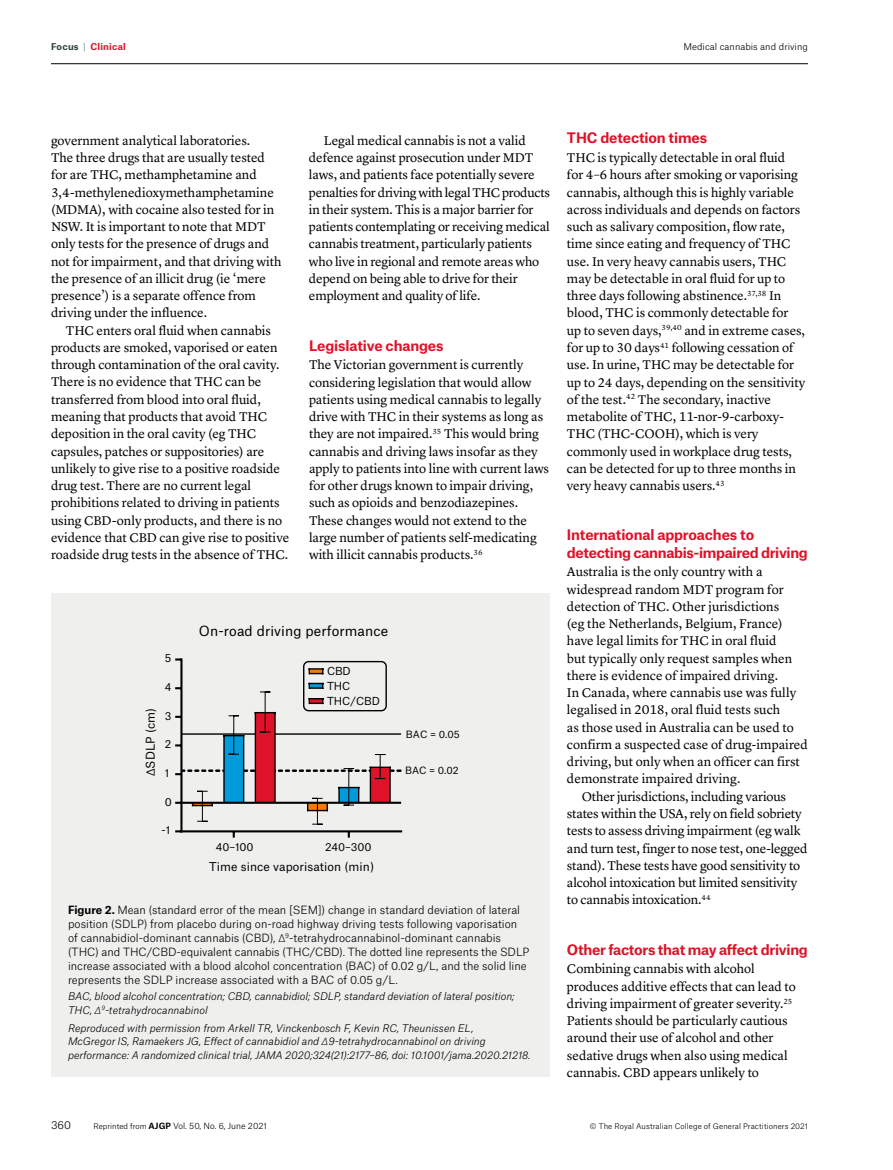
<style>
.page{position:relative;width:893px;height:1170px;background:#fff}
.page>*{position:absolute;margin:0;border:0;box-sizing:border-box;transform-origin:0 0}
.t1{font:700 13.8px/17.2px "Atlas Grotesk";letter-spacing:-.02em;color:#de1329}
.t2{font:13.5px "Atlas Grotesk";letter-spacing:.01em;color:#000}
.t3{font:13.2px/17.2px "Lyon Text";color:#000}
.t4{font:11.55px "Atlas Grotesk";letter-spacing:.005em;color:#000}
.t5{font:300 10.8px/14px "Atlas Grotesk";color:#000}
.t6{font:10.5px/14.9px "Atlas Grotesk";letter-spacing:-.005em;color:#000}
.t7{font:300 10.5px "Atlas Grotesk";color:#000}
.t8{font:italic 300 10.2px/13.5px "Atlas Grotesk";color:#000}
.t9{font:9.6px "Atlas Grotesk";color:#000}
.t10{font:300 9px "Atlas Grotesk";letter-spacing:.005em;color:#000}
.t11{font:700 9px "Atlas Grotesk";letter-spacing:.025em;color:#de1329}
.t12{font:300 8.25px "Atlas Grotesk";letter-spacing:-.005em;color:#000}
.t13{font:300 7.5px "Atlas Grotesk";letter-spacing:.01em;color:#000}
.s1{color:#2d4141}
.s2{font-weight:100;color:#2d4141}
.s3{font-family:"Helvetica Neue LT Std"}
.s4{font-weight:700}
.s5{font-size:7.5px}
</style>
<div class="page">
<hr style="left:51px;top:63px;width:757px;height:1px;background:#000">
<div style="left:51px;top:593px;width:499px;height:483px;background:#efefee"></div>
<hr style="left:180px;top:830px;width:222px;height:2px;background:#000">
<hr style="left:180px;top:658px;width:3px;height:174px;background:#000">
<svg style="left:175px;top:658px;width:226px;height:166px"></svg>
<p class="t11" style="left:51px;top:40px;width:76px"><span class="s1">Focus</span> <span class="s2">|</span> Clinical</p>
<p class="t10" style="left:683px;top:40px;width:126px">Medical cannabis and driving</p>
<p class="t3" style="left:51px;top:131px;width:232px">government analytical laboratories.<br>The three drugs that are usually tested for are THC, methamphetamine and 3,4-methylenedioxymethamphetamine (MDMA), with cocaine also tested for in NSW. It is important to note that MDT only tests for the presence of drugs and not for impairment, and that driving with the presence of an illicit drug (ie ‘mere presence’) is a separate offence from driving under the influence.</p>
<p class="t3" style="left:51px;top:320px;width:240px;text-indent:15px">THC enters oral fluid when cannabis products are smoked, vaporised or eaten through contamination of the oral cavity.<br>There is no evidence that THC can be transferred from blood into oral fluid, meaning that products that avoid THC deposition in the oral cavity (eg THC capsules, patches or suppositories) are unlikely to give rise to a positive roadside drug test. There are no current legal prohibitions related to driving in patients using CBD-only products, and there is no evidence that CBD can give rise to positive roadside drug tests in the absence of THC.</p>
<p class="t3" style="left:309px;top:131px;width:242px;text-indent:15px">Legal medical cannabis is not a valid defence against prosecution under MDT laws, and patients face potentially severe penalties for driving with legal THC products in their system. This is a major barrier for patients contemplating or receiving medical cannabis treatment, particularly patients who live in regional and remote areas who depend on being able to drive for their employment and quality of life.</p>
<p class="t1" style="left:309px;top:335px;width:136px">Legislative changes</p>
<p class="t3" style="left:309px;top:355px;width:242px">The Victorian government is currently considering legislation that would allow patients using medical cannabis to legally drive with THC in their systems as long as they are not impaired.<sup>35</sup> This would bring cannabis and driving laws insofar as they apply to patients into line with current laws for other drugs known to impair driving, such as opioids and benzodiazepines.<br>These changes would not extend to the large number of patients self-medicating with illicit cannabis products.<sup>36</sup></p>
<p class="t6" style="left:165px;top:649px;width:8px">5</p>
<p class="t4" style="left:141px;top:776px;width:70px;rotate:-90deg"><span class="s3">∆</span>SDLP (cm)</p>
<p class="t6" style="left:165px;top:678px;width:8px">4</p>
<p class="t6" style="left:165px;top:707px;width:8px">3</p>
<p class="t6" style="left:165px;top:735px;width:8px">2</p>
<p class="t6" style="left:165px;top:764px;width:6px">1</p>
<p class="t6" style="left:165px;top:793px;width:9px">0</p>
<p class="t6" style="left:161px;top:821px;width:10px">-1</p>
<p class="t2" style="left:199px;top:620px;width:191px">On-road driving performance</p>
<p class="t6" style="left:327px;top:662px;width:54px">CBD<br>THC<br>THC/CBD</p>
<p class="t9" style="left:406px;top:726px;width:55px">BAC = 0.05</p>
<p class="t9" style="left:405px;top:763px;width:55px">BAC = 0.02</p>
<p class="t6" style="left:216px;top:838px;width:39px">40–100</p>
<p class="t6" style="left:325px;top:838px;width:48px">240–300</p>
<p class="t4" style="left:209px;top:857px;width:167px">Time since vaporisation (min)</p>
<p class="t5" style="left:68px;top:901px;width:463px"><span class="s4">Figure 2.</span> Mean (standard error of the mean [SEM]) change in standard deviation of lateral position (SDLP) from placebo during on-road highway driving tests following vaporisation of cannabidiol-dominant cannabis (CBD), <span class="s3">Δ</span><sup>9</sup>-tetrahydrocannabinol-dominant cannabis (THC) and THC/CBD-equivalent cannabis (THC/CBD). The dotted line represents the SDLP increase associated with a blood alcohol concentration (BAC) of 0.02 g/L, and the solid line represents the SDLP increase associated with a BAC of 0.05 g/L.</p>
<p class="t8" style="left:68px;top:988px;width:448px">BAC, blood alcohol concentration; CBD, cannabidiol; SDLP, standard deviation of lateral position;<br>THC, <span class="s3">Δ</span><sup>9</sup>-tetrahydrocannabinol</p>
<p class="t8" style="left:68px;top:1019px;width:464px">Reproduced with permission from Arkell TR, Vinckenbosch F, Kevin RC, Theunissen EL,<br>McGregor IS, Ramaekers JG, Effect of cannabidiol and <span class="s3">Δ</span>9-tetrahydrocannabinol on driving performance: A randomized clinical trial, JAMA 2020;324(21):2177–86, doi: 10.1001/jama.2020.21218.</p>
<p class="t1" style="left:567px;top:128px;width:142px">THC detection times</p>
<p class="t3" style="left:567px;top:148px;width:240px">THC is typically detectable in oral fluid<br>for 4–6 hours after smoking or vaporising cannabis, although this is highly variable across individuals and depends on factors such as salivary composition, flow rate, time since eating and frequency of THC use. In very heavy cannabis users, THC may be detectable in oral fluid for up to three days following abstinence.<sup>37,38</sup> In blood, THC is commonly detectable for up to seven days,<sup>39,40</sup> and in extreme cases, for up to 30 days<sup>41</sup> following cessation of use. In urine, THC may be detectable for up to 24 days, depending on the sensitivity of the test.<sup>42</sup> The secondary, inactive metabolite of THC, 11-nor-9-carboxy-THC (THC-COOH), which is very commonly used in workplace drug tests, can be detected for up to three months in very heavy cannabis users.<sup>43</sup></p>
<p class="t1" style="left:567px;top:525px;width:242px">International approaches to detecting cannabis-impaired driving</p>
<p class="t3" style="left:567px;top:562px;width:197px">Australia is the only country with a</p>
<p class="t3" style="left:567px;top:579px;width:218px">widespread random MDT program for</p>
<p class="t3" style="left:567px;top:596px;width:214px">detection of THC. Other jurisdictions</p>
<p class="t3" style="left:567px;top:614px;width:217px">(eg the Netherlands, Belgium, France)</p>
<p class="t3" style="left:567px;top:631px;width:211px">have legal limits for THC in oral fluid</p>
<p class="t3" style="left:567px;top:648px;width:227px">but typically only request samples when</p>
<p class="t3" style="left:567px;top:665px;width:213px">there is evidence of impaired driving.</p>
<p class="t3" style="left:567px;top:683px;width:231px">In Canada, where cannabis use was fully</p>
<p class="t3" style="left:567px;top:700px;width:215px">legalised in 2018, oral fluid tests such</p>
<p class="t3" style="left:567px;top:717px;width:228px">as those used in Australia can be used to</p>
<p class="t3" style="left:567px;top:734px;width:242px">confirm a suspected case of drug-impaired</p>
<p class="t3" style="left:567px;top:752px;width:234px">driving, but only when an officer can first</p>
<p class="t3" style="left:567px;top:769px;width:175px">demonstrate impaired driving.</p>
<p class="t3" style="left:582px;top:786px;width:206px">Other jurisdictions, including various</p>
<p class="t3" style="left:567px;top:803px;width:236px">states within the USA, rely on field sobriety</p>
<p class="t3" style="left:567px;top:821px;width:235px">tests to assess driving impairment (eg walk</p>
<p class="t3" style="left:567px;top:838px;width:242px">and turn test, finger to nose test, one-legged</p>
<p class="t3" style="left:567px;top:855px;width:235px">stand). These tests have good sensitivity to</p>
<p class="t3" style="left:567px;top:872px;width:232px">alcohol intoxication but limited sensitivity</p>
<p class="t3" style="left:567px;top:890px;width:145px">to cannabis intoxication.<sup>44</sup></p>
<p class="t1" style="left:567px;top:939px;width:242px">Other factors that may affect driving</p>
<p class="t3" style="left:567px;top:959px;width:230px">Combining cannabis with alcohol produces additive effects that can lead to driving impairment of greater severity.<sup>25<br></sup>Patients should be particularly cautious around their use of alcohol and other sedative drugs when also using medical cannabis. CBD appears unlikely to</p>
<p class="t7" style="left:51px;top:1116px;width:21px">360</p>
<p class="t12" style="left:93px;top:1118px;width:175px"><span class="s5">Reprinted from</span> <span class="s4">AJGP</span> Vol. 50, No. 6, June 2021</p>
<p class="t13" style="left:590px;top:1119px;width:220px">© The Royal Australian College of General Practitioners 2021</p>
</div>
